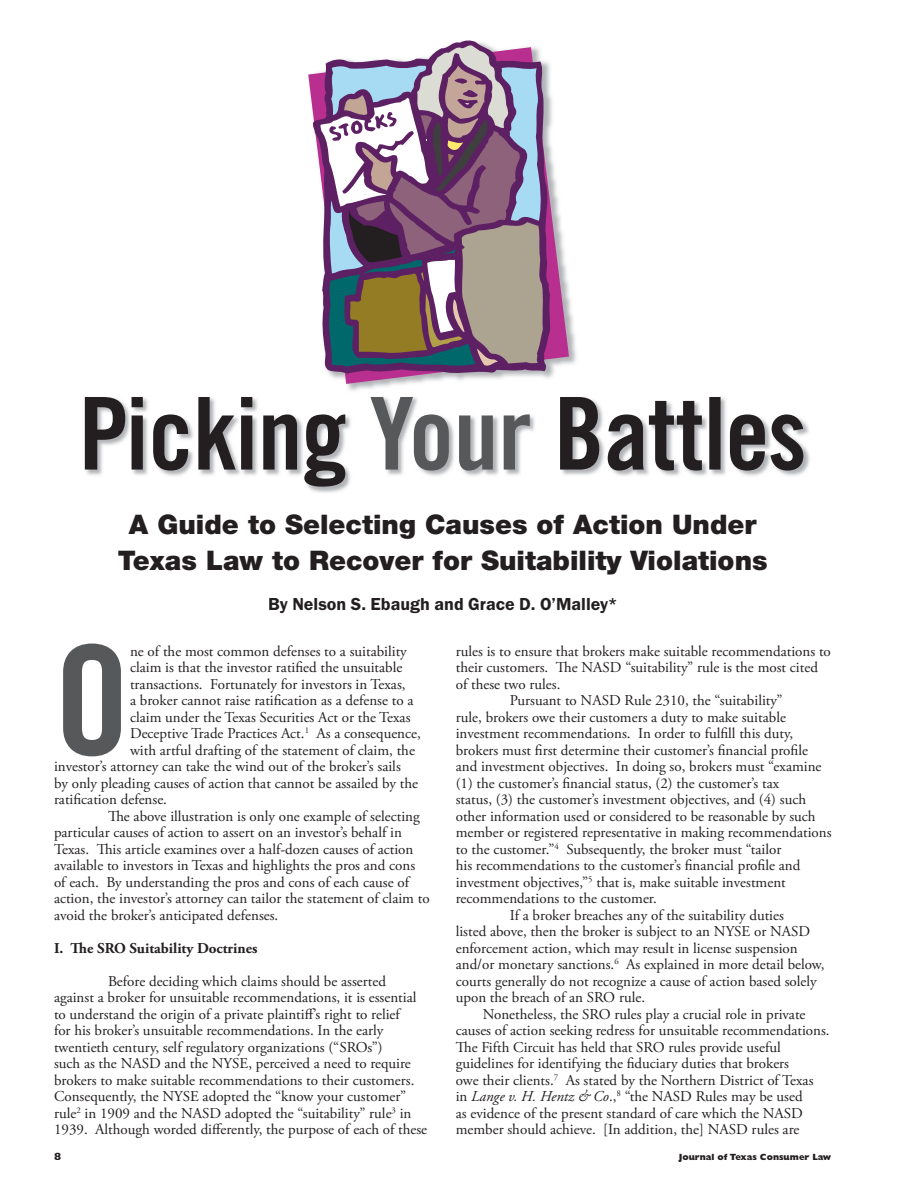
<style>
.page{position:relative;width:918px;height:1188px;background:#fff}
.page>*{position:absolute;margin:0;border:0;box-sizing:border-box;transform-origin:0 0}
.t1{font:152.1px "Trade Gothic Bold Cond Twenty";color:#57585a}
.t2{font:100.5px "Trade Gothic Bold Cond Twenty";color:#57585a}
.t3{font:900 27px/36px "Helvetica Neue";color:#231f20;text-align:center}
.t4{font:600 18px "Franklin Got ITC";color:#231f20}
.t5{font:15px/16.5px "Adobe Garamond Pro";color:#231f20}
.t6{font:700 15px "Adobe Garamond Pro";color:#231f20}
.t7{font:800 10.5px "Gill Sans";color:#231f20}
.t8{font:800 9px "Gill Sans";color:#231f20}
.s1{font-style:italic}
</style>
<div class="page">
<img style="left:347px;top:297px;width:230px;height:94px">
<svg style="left:308px;top:74px;width:261px;height:310px"></svg>
<svg style="left:312px;top:40px;width:238px;height:335px"></svg>
<svg style="left:318px;top:44px;width:226px;height:324px"></svg>
<img style="left:84px;top:397px;width:726px;height:96px">
<img style="left:85px;top:397px;width:262px;height:90px">
<img style="left:532px;top:397px;width:271px;height:74px">
<h2 class="t2" style="left:369px;top:373px;width:164px">Your</h2>
<h3 class="t3" style="left:118px;top:506px;width:651px">A Guide to Selecting Causes of Action Under<br>Texas Law to Recover for Suitability Violations</h3>
<p class="t4" style="left:268px;top:594px;width:351px">By Nelson S. Ebaugh and Grace D. O’Malley*</p>
<p class="t5" style="left:456px;top:643px;width:377px">rules is to ensure that brokers make suitable recommendations to</p>
<p class="t5" style="left:456px;top:660px;width:364px">their customers. The NASD “suitability” rule is the most cited</p>
<p class="t5" style="left:456px;top:676px;width:106px">of these two rules.</p>
<p class="t5" style="left:510px;top:693px;width:274px">Pursuant to NASD Rule 2310, the “suitability”</p>
<p class="t5" style="left:456px;top:709px;width:332px">rule, brokers owe their customers a duty to make suitable</p>
<p class="t5" style="left:456px;top:726px;width:339px">investment recommendations. In order to fulfill this duty,</p>
<p class="t5" style="left:456px;top:742px;width:354px">brokers must first determine their customer’s financial profile</p>
<p class="t5" style="left:456px;top:759px;width:367px">and investment objectives. In doing so, brokers must “examine</p>
<p class="t5" style="left:456px;top:775px;width:325px">(1) the customer’s financial status, (2) the customer’s tax</p>
<p class="t5" style="left:456px;top:792px;width:352px">status, (3) the customer’s investment objectives, and (4) such</p>
<p class="t5" style="left:456px;top:808px;width:361px">other information used or considered to be reasonable by such</p>
<p class="t5" style="left:456px;top:825px;width:377px">member or registered representative in making recommendations</p>
<p class="t5" style="left:456px;top:841px;width:327px">to the customer.”<sup>4</sup> Subsequently, the broker must “tailor</p>
<p class="t5" style="left:456px;top:858px;width:346px">his recommendations to the customer’s financial profile and</p>
<p class="t5" style="left:456px;top:874px;width:332px">investment objectives,”<sup>5</sup> that is, make suitable investment</p>
<p class="t5" style="left:456px;top:891px;width:203px">recommendations to the customer.</p>
<p class="t5" style="left:510px;top:907px;width:276px">If a broker breaches any of the suitability duties</p>
<p class="t5" style="left:456px;top:924px;width:356px">listed above, then the broker is subject to an NYSE or NASD</p>
<p class="t5" style="left:456px;top:940px;width:343px">enforcement action, which may result in license suspension</p>
<p class="t5" style="left:456px;top:957px;width:370px">and/or monetary sanctions.<sup>6</sup> As explained in more detail below,</p>
<p class="t5" style="left:456px;top:973px;width:363px">courts generally do not recognize a cause of action based solely</p>
<p class="t5" style="left:456px;top:990px;width:191px">upon the breach of an SRO rule.</p>
<p class="t5" style="left:483px;top:1006px;width:324px">Nonetheless, the SRO rules play a crucial role in private</p>
<p class="t5" style="left:456px;top:1023px;width:375px">causes of action seeking redress for unsuitable recommendations.</p>
<p class="t5" style="left:456px;top:1039px;width:327px">The Fifth Circuit has held that SRO rules provide useful</p>
<p class="t5" style="left:456px;top:1056px;width:335px">guidelines for identifying the fiduciary duties that brokers</p>
<p class="t5" style="left:456px;top:1072px;width:359px">owe their clients.<sup>7</sup> As stated by the Northern District of Texas</p>
<p class="t5" style="left:456px;top:1089px;width:348px">in <span class="s1">Lange v. H. Hentz &amp; Co</span>.,<sup>8</sup> “the NASD Rules may be used</p>
<p class="t5" style="left:456px;top:1105px;width:349px">as evidence of the present standard of care which the NASD</p>
<p class="t5" style="left:456px;top:1122px;width:345px">member should achieve. [In addition, the] NASD rules are</p>
<h1 class="t1" style="left:54px;top:608px;width:78px">O</h1>
<p class="t5" style="left:130px;top:643px;width:278px">ne of the most common defenses to a suitability</p>
<p class="t5" style="left:130px;top:660px;width:274px">claim is that the investor ratified the unsuitable</p>
<p class="t5" style="left:130px;top:676px;width:277px">transactions. Fortunately for investors in Texas,</p>
<p class="t5" style="left:130px;top:693px;width:285px">a broker cannot raise ratification as a defense to a</p>
<p class="t5" style="left:130px;top:709px;width:282px">claim under the Texas Securities Act or the Texas</p>
<p class="t5" style="left:130px;top:726px;width:292px">Deceptive Trade Practices Act.<sup>1</sup> As a consequence,</p>
<p class="t5" style="left:130px;top:742px;width:286px">with artful drafting of the statement of claim, the</p>
<p class="t5" style="left:54px;top:759px;width:348px">investor’s attorney can take the wind out of the broker’s sails</p>
<p class="t5" style="left:54px;top:775px;width:366px">by only pleading causes of action that cannot be assailed by the</p>
<p class="t5" style="left:54px;top:792px;width:115px">ratification defense.</p>
<p class="t5" style="left:108px;top:808px;width:313px">The above illustration is only one example of selecting</p>
<p class="t5" style="left:54px;top:825px;width:349px">particular causes of action to assert on an investor’s behalf in</p>
<p class="t5" style="left:54px;top:841px;width:361px">Texas. This article examines over a half-dozen causes of action</p>
<p class="t5" style="left:54px;top:858px;width:363px">available to investors in Texas and highlights the pros and cons</p>
<p class="t5" style="left:54px;top:874px;width:357px">of each. By understanding the pros and cons of each cause of</p>
<p class="t5" style="left:54px;top:891px;width:377px">action, the investor’s attorney can tailor the statement of claim to</p>
<p class="t5" style="left:54px;top:907px;width:226px">avoid the broker’s anticipated defenses.</p>
<p class="t6" style="left:54px;top:939px;width:205px">I. The SRO Suitability Doctrines</p>
<p class="t5" style="left:54px;top:973px;width:375px;text-indent:54px">Before deciding which claims should be asserted against a broker for unsuitable recommendations, it is essential to understand the origin of a private plaintiff’s right to relief<br>for his broker’s unsuitable recommendations. In the early twentieth century, self regulatory organizations (“SROs”)<br>such as the NASD and the NYSE, perceived a need to require brokers to make suitable recommendations to their customers.<br>Consequently, the NYSE adopted the “know your customer” rule<sup>2</sup> in 1909 and the NASD adopted the “suitability” rule<sup>3</sup> in 1939. Although worded differently, the purpose of each of these</p>
<p class="t7" style="left:54px;top:1150px;width:9px">8</p>
<p class="t8" style="left:679px;top:1151px;width:154px">Journal of Texas Consumer Law</p>
</div>
